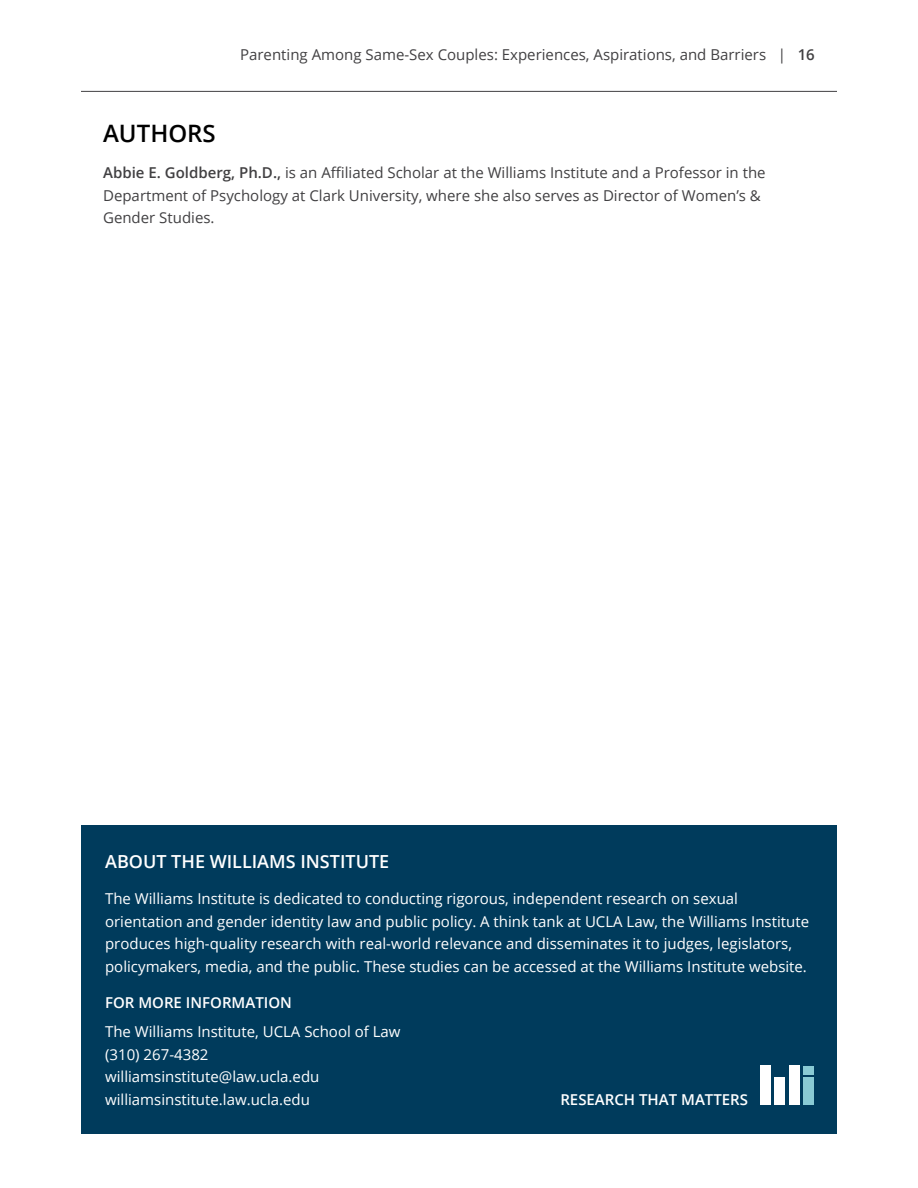
<style>
.page{position:relative;width:918px;height:1188px;background:#fff}
.page>*{position:absolute;margin:0;border:0;box-sizing:border-box;transform-origin:0 0}
.Heading_1{font:600 24px "Open Sans";color:#000}
.t1{font:600 18px "Open Sans";color:#fff}
.t2{font:15px/22.5px "Open Sans";color:#fff}
.Body_Text{font:15px/22.5px "Open Sans";color:#414042}
.t3{font:600 15px "Open Sans";color:#fff}
.s1{font-weight:600}
</style>
<div class="page">
<hr style="left:81px;top:91px;width:756px;height:1px;background:#414042">
<div style="left:81px;top:825px;width:756px;height:309px;background:#003b5c"></div>
<div style="left:803px;top:1066px;width:11px;height:8px;background:#89cad4"></div>
<div style="left:803px;top:1078px;width:11px;height:27px;background:#89cad4"></div>
<div style="left:760px;top:1066px;width:11px;height:39px;background:#fff"></div>
<div style="left:774px;top:1078px;width:11px;height:27px;background:#fff"></div>
<div style="left:789px;top:1066px;width:11px;height:39px;background:#fff"></div>
<p class="Body_Text" style="left:240px;top:43px;width:576px">Parenting Among Same-Sex Couples: Experiences, Aspirations, and Barriers | <span class="s1">16</span></p>
<h1 class="Heading_1" style="left:103px;top:117px;width:114px">AUTHORS</h1>
<p class="Body_Text" style="left:103px;top:161px;width:664px"><span class="s1">Abbie E. Goldberg, Ph.D.,</span> is an Affiliated Scholar at the Williams Institute and a Professor in the<br>Department of Psychology at Clark University, where she also serves as Director of Women’s &amp;<br>Gender Studies.</p>
<p class="t1" style="left:105px;top:849px;width:286px">ABOUT THE WILLIAMS INSTITUTE</p>
<p class="t2" style="left:105px;top:887px;width:705px">The Williams Institute is dedicated to conducting rigorous, independent research on sexual orientation and gender identity law and public policy. A think tank at UCLA Law, the Williams Institute produces high-quality research with real-world relevance and disseminates it to judges, legislators, policymakers, media, and the public. These studies can be accessed at the Williams Institute website.</p>
<p class="t3" style="left:105px;top:992px;width:188px">FOR MORE INFORMATION</p>
<p class="t2" style="left:105px;top:1020px;width:297px">The Williams Institute, UCLA School of Law (310) 267-4382 williamsinstitute@law.ucla.edu williamsinstitute.law.ucla.edu</p>
<p class="t3" style="left:560px;top:1089px;width:189px">RESEARCH THAT MATTERS</p>
</div>
